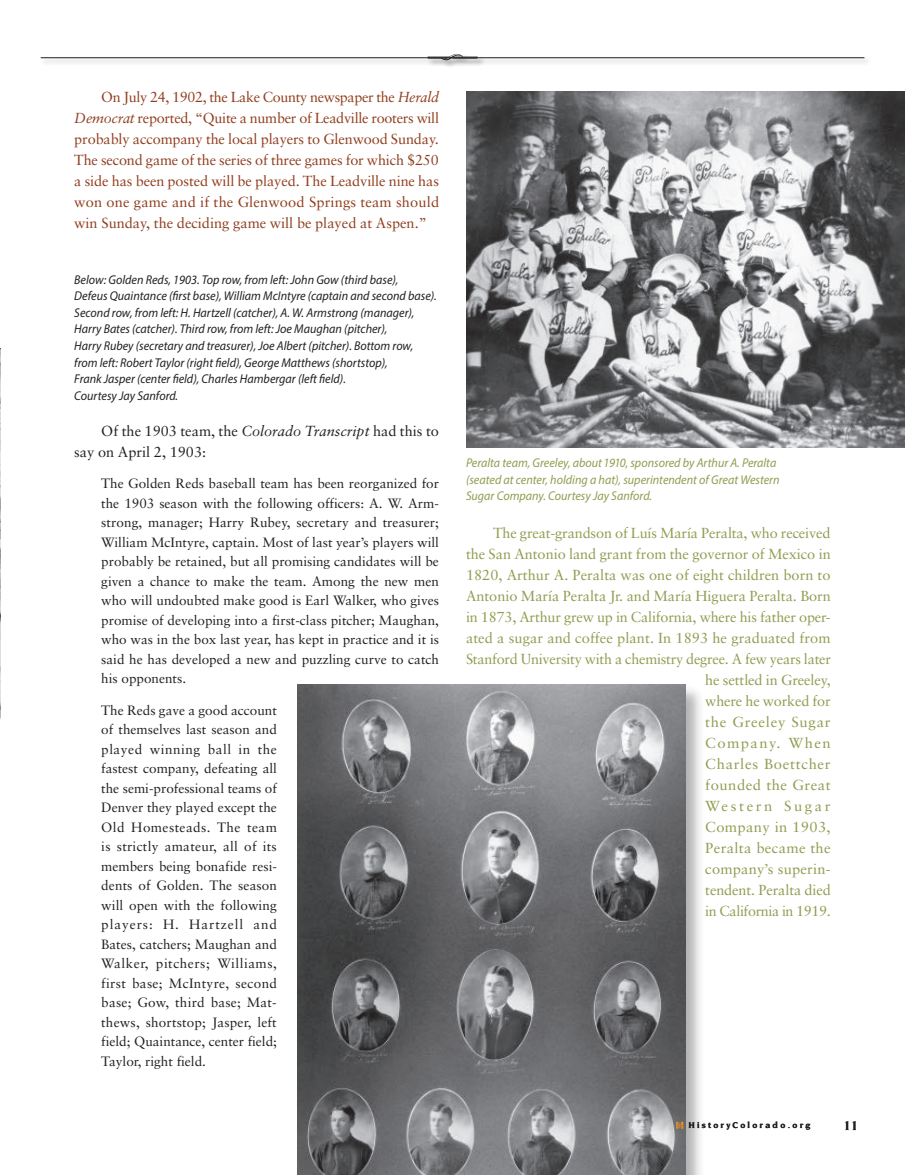
<style>
.page{position:relative;width:905px;height:1175px;background:#fff}
.page>*{position:absolute;margin:0;border:0;box-sizing:border-box;transform-origin:0 0}
.t1{font:14.55px/21px "Sabon";letter-spacing:-.005em;color:#939b50;text-align:right}
.t2{font:14.55px/21px "Sabon";color:#903d1d;text-align:justify}
.t3{font:14.55px/21px "Sabon";color:#231f20}
.t4{font:13.5px/19.5px "Sabon";color:#231f20;text-align:justify}
.t5{font:700 13.5px "Novarese";color:#231f20}
.t6{font:italic 12.75px/16.5px "Myriad Pro";color:#231f20;scale:.95 1}
.t7{font:italic 12.75px/16.5px "Myriad Pro";color:#939b50;scale:.95 1}
.t8{font:700 9px "Novarese";letter-spacing:.25em;color:#231f20}
.s1{font-style:italic}
</style>
<div class="page">
<div style="left:40px;top:56px;width:831px;height:10px;background:#231f20;opacity:.5"></div>
<hr style="left:41px;top:57px;width:823px;height:1px;background:#231f20">
<div style="left:427px;top:53px;width:58px;height:15px;background:#231f20;opacity:.5"></div>
<svg style="left:428px;top:54px;width:49px;height:6px"></svg>
<img style="left:466px;top:91px;width:438px;height:356px">
<img style="left:0;top:348px;width:1px;height:370px">
<div style="left:296px;top:683px;width:409px;height:491px;background:#231f20;opacity:.35"></div>
<img style="left:297px;top:684px;width:388px;height:490px">
<svg style="left:676px;top:1121px;width:7px;height:7px"></svg>
<p class="t2" style="left:74px;top:87px;width:366px;text-indent:27px">On July 24, 1902, the Lake County newspaper the <span class="s1">Herald Democrat</span> reported, “Quite a number of Leadville rooters will probably accompany the local players to Glenwood Sunday.<br>The second game of the series of three games for which $250 a side has been posted will be played. The Leadville nine has won one game and if the Glenwood Springs team should win Sunday, the deciding game will be played at Aspen.”</p>
<p class="t6" style="left:74px;top:271px;width:383px">Below: Golden Reds, 1903. Top row, from left: John Gow (third base),<br>Defeus Quaintance (first base), William McIntyre (captain and second base).<br>Second row, from left: H. Hartzell (catcher), A. W. Armstrong (manager), Harry Bates (catcher). Third row, from left: Joe Maughan (pitcher),<br>Harry Rubey (secretary and treasurer), Joe Albert (pitcher). Bottom row, from left: Robert Taylor (right field), George Matthews (shortstop),<br>Frank Jasper (center field), Charles Hambergar (left field).<br>Courtesy Jay Sanford.</p>
<p class="t3" style="left:74px;top:420px;width:366px;text-indent:27px">Of the 1903 team, the <span class="s1">Colorado Transcript</span> had this to say on April 2, 1903:</p>
<p class="t4" style="left:101px;top:473px;width:339px">The Golden Reds baseball team has been reorganized for the 1903 season with the following officers: A. W. Arm&shy;strong, manager; Harry Rubey, secretary and treasurer; William McIntyre, captain. Most of last year’s players will probably be retained, but all promising candidates will be given a chance to make the team. Among the new men who will undoubted make good is Earl Walker, who gives promise of developing into a first-class pitcher; Maughan, who was in the box last year, has kept in practice and it is said he has developed a new and puzzling curve to catch his opponents.</p>
<p class="t4" style="left:101px;top:700px;width:177px">The Reds gave a good account of themselves last season and played winning ball in the fastest company, defeating all the semi-professional teams of Denver they played except the Old Homesteads. The team is strictly amateur, all of its members being bonafide resi&shy;dents of Golden. The season will open with the following players: H. Hartzell and Bates, catchers; Maughan and Walker, pitchers; Williams, first base; McIntyre, second base; Gow, third base; Mat&shy;thews, shortstop; Jasper, left field; Quaintance, center field; Taylor, right field.</p>
<p class="t7" style="left:466px;top:454px;width:331px">Peralta team, Greeley, about 1910, sponsored by Arthur A. Peralta (seated at center, holding a hat), superintendent of Great Western<br>Sugar Company. Courtesy Jay Sanford.</p>
<p class="t1" style="left:466px;top:522px;width:366px">The great-grandson of Luís María Peralta, who received<br>the San Antonio land grant from the governor of Mexico in<br>1820, Arthur A. Peralta was one of eight children born to<br>Antonio María Peralta Jr. and María Higuera Peralta. Born in 1873, Arthur grew up in California, where his father oper&shy;ated a sugar and coffee plant. In 1893 he graduated from<br>Stanford University with a chemistry degree. A few years later he settled in Greeley,<br>where he worked for<br>the Greeley Sugar<br>Company. When<br>Charles Boettcher<br>founded the Great<br>Western Sugar<br>Company in 1903,<br>Peralta became the<br>company’s superin-<br>tendent. Peralta died<br>in California in 1919.</p>
<p class="t8" style="left:688px;top:1120px;width:124px">HistoryColorado.org</p>
<p class="t5" style="left:843px;top:1118px;width:17px">11</p>
</div>
